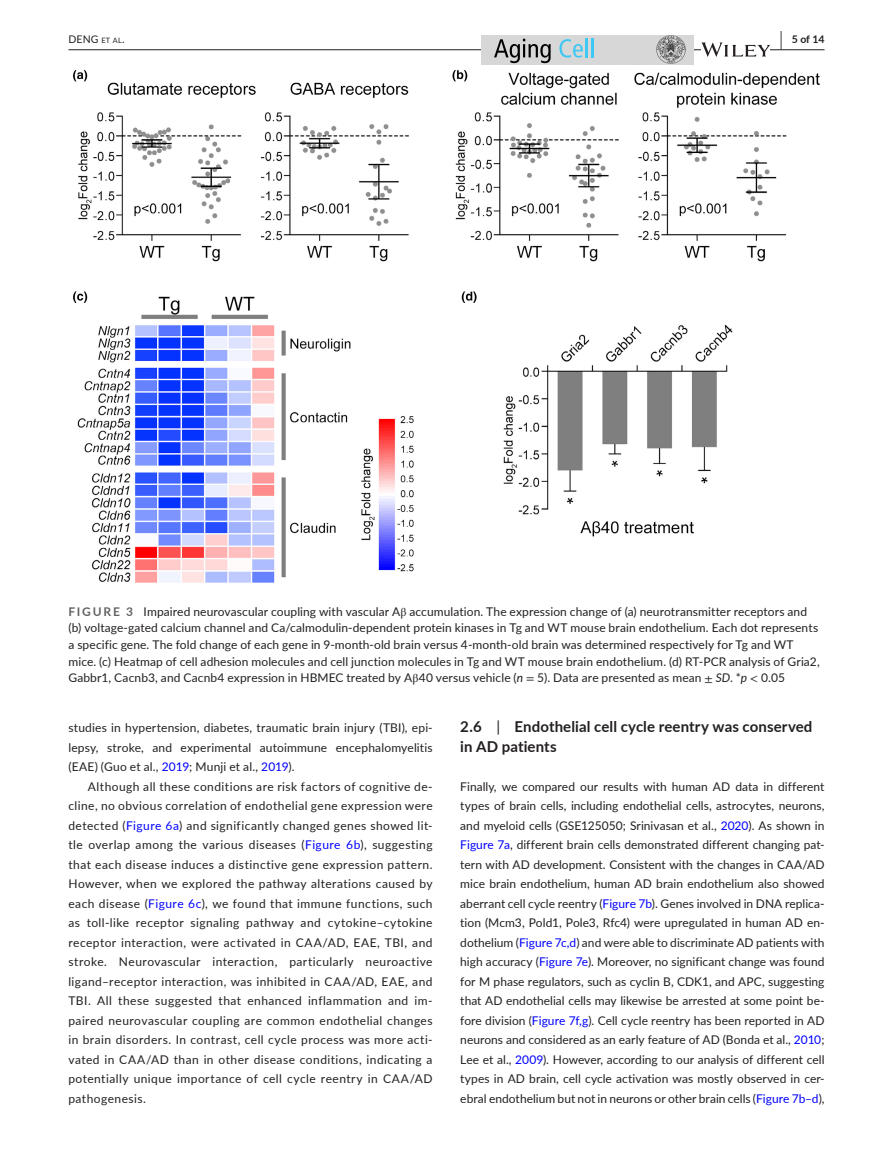
<style>
.page{position:relative;width:893px;height:1174px;background:#fff}
.page>*{position:absolute;margin:0;border:0;box-sizing:border-box;transform-origin:0 0}
.t1{font:700 15px/19.5px "Lato";letter-spacing:.005em;color:#231f20}
.t2{font:12px/19.5px "Lato";letter-spacing:.01em;color:#231f20;text-align:justify}
.t3{font:10.5px "Lato";color:#231f20}
.t4{font:700 10.5px "Lato";color:#231f20}
.s1{font-size:7.35px}
.s2{font-size:19.5px}
.s3{font-weight:700;color:#636366}
.s4{font-family:"STIX"}
.s5{font-style:italic}
.s6{color:#00f}
.s7{font-weight:400}
</style>
<div class="page">
<hr style="left:68px;top:49px;width:756px;height:1px;background:#231f20">
<div style="left:481px;top:35px;width:213px;height:29px;background:#d7d7d7"></div>
<svg style="left:494px;top:39px;width:57px;height:24px"></svg>
<svg style="left:559px;top:39px;width:24px;height:19px"></svg>
<hr style="left:585px;top:38px;width:3px;height:19px;background:#40c8f4">
<svg style="left:591px;top:38px;width:2px;height:19px"></svg>
<img style="left:657px;top:35px;width:28px;height:29px">
<svg style="left:701px;top:42px;width:69px;height:15px"></svg>
<img style="left:73px;top:70px;width:747px;height:513px">
<p class="t3" style="left:68px;top:31px;width:58px">DENG <span class="s1">et al</span>.</p>
<p class="t4" style="left:780px;top:31px;width:46px"><span class="s2">|</span> 5 of 14</p>
<p class="t2" style="left:68px;top:603px;width:753px;line-height:16.5px;text-align:left"><span class="s3">FIGURE 3</span> Impaired neurovascular coupling with vascular A<span class="s4">β</span> accumulation. The expression change of (a) neurotransmitter receptors and (b) voltage-gated calcium channel and Ca/calmodulin-dependent protein kinases in Tg and WT mouse brain endothelium. Each dot represents a specific gene. The fold change of each gene in 9-month-old brain versus 4-month-old brain was determined respectively for Tg and WT mice. (c) Heatmap of cell adhesion molecules and cell junction molecules in Tg and WT mouse brain endothelium. (d) RT-PCR analysis of Gria2, Gabbr1, Cacnb3, and Cacnb4 expression in HBMEC treated by A<span class="s4">β</span>40 versus vehicle (<span class="s5">n</span> <span class="s4">=</span> 5). Data are presented as mean <span class="s4">±</span> <span class="s5">SD</span>. *<span class="s5">p</span> <span class="s4">&lt;</span> 0.05</p>
<p class="t2" style="left:68px;top:717px;width:366px">studies in hypertension, diabetes, traumatic brain injury (TBI), epi&shy;lepsy, stroke, and experimental autoimmune encephalomyelitis (EAE) (Guo et al., <span class="s6">2019</span>; Munji et al., <span class="s6">2019</span>).</p>
<p class="t2" style="left:68px;top:776px;width:366px;text-indent:20px">Although all these conditions are risk factors of cognitive de&shy;cline, no obvious correlation of endothelial gene expression were detected (<span class="s6">Figure 6a</span>) and significantly changed genes showed lit&shy;tle overlap among the various diseases (<span class="s6">Figure 6b</span>), suggesting that each disease induces a distinctive gene expression pattern.<br>However, when we explored the pathway alterations caused by each disease (<span class="s6">Figure 6c</span>), we found that immune functions, such as toll-like receptor signaling pathway and cytokine–cytokine receptor interaction, were activated in CAA/AD, EAE, TBI, and stroke. Neurovascular interaction, particularly neuroactive ligand–receptor interaction, was inhibited in CAA/AD, EAE, and TBI. All these suggested that enhanced inflammation and im&shy;paired neurovascular coupling are common endothelial changes in brain disorders. In contrast, cell cycle process was more acti&shy;vated in CAA/AD than in other disease conditions, indicating a potentially unique importance of cell cycle reentry in CAA/AD pathogenesis.</p>
<p class="t1" style="left:460px;top:716px;width:354px">2.6 <span class="s7">|</span> Endothelial cell cycle reentry was conserved in AD patients</p>
<p class="t2" style="left:460px;top:776px;width:366px">Finally, we compared our results with human AD data in different types of brain cells, including endothelial cells, astrocytes, neurons, and myeloid cells (GSE125050; Srinivasan et al., <span class="s6">2020</span>). As shown in <span class="s6">Figure 7a</span>, different brain cells demonstrated different changing pat&shy;tern with AD development. Consistent with the changes in CAA/AD mice brain endothelium, human AD brain endothelium also showed aberrant cell cycle reentry (<span class="s6">Figure 7b</span>). Genes involved in DNA replica&shy;tion (Mcm3, Pold1, Pole3, Rfc4) were upregulated in human AD en&shy;dothelium (<span class="s6">Figure 7c,d</span>) and were able to discriminate AD patients with high accuracy (<span class="s6">Figure 7e</span>). Moreover, no significant change was found for M phase regulators, such as cyclin B, CDK1, and APC, suggesting that AD endothelial cells may likewise be arrested at some point be&shy;fore division (<span class="s6">Figure 7f,g</span>). Cell cycle reentry has been reported in AD neurons and considered as an early feature of AD (Bonda et al., <span class="s6">2010</span>; Lee et al., <span class="s6">2009</span>). However, according to our analysis of different cell types in AD brain, cell cycle activation was mostly observed in cer&shy;ebral endothelium but not in neurons or other brain cells (<span class="s6">Figure 7b–d</span>),</p>
</div>
